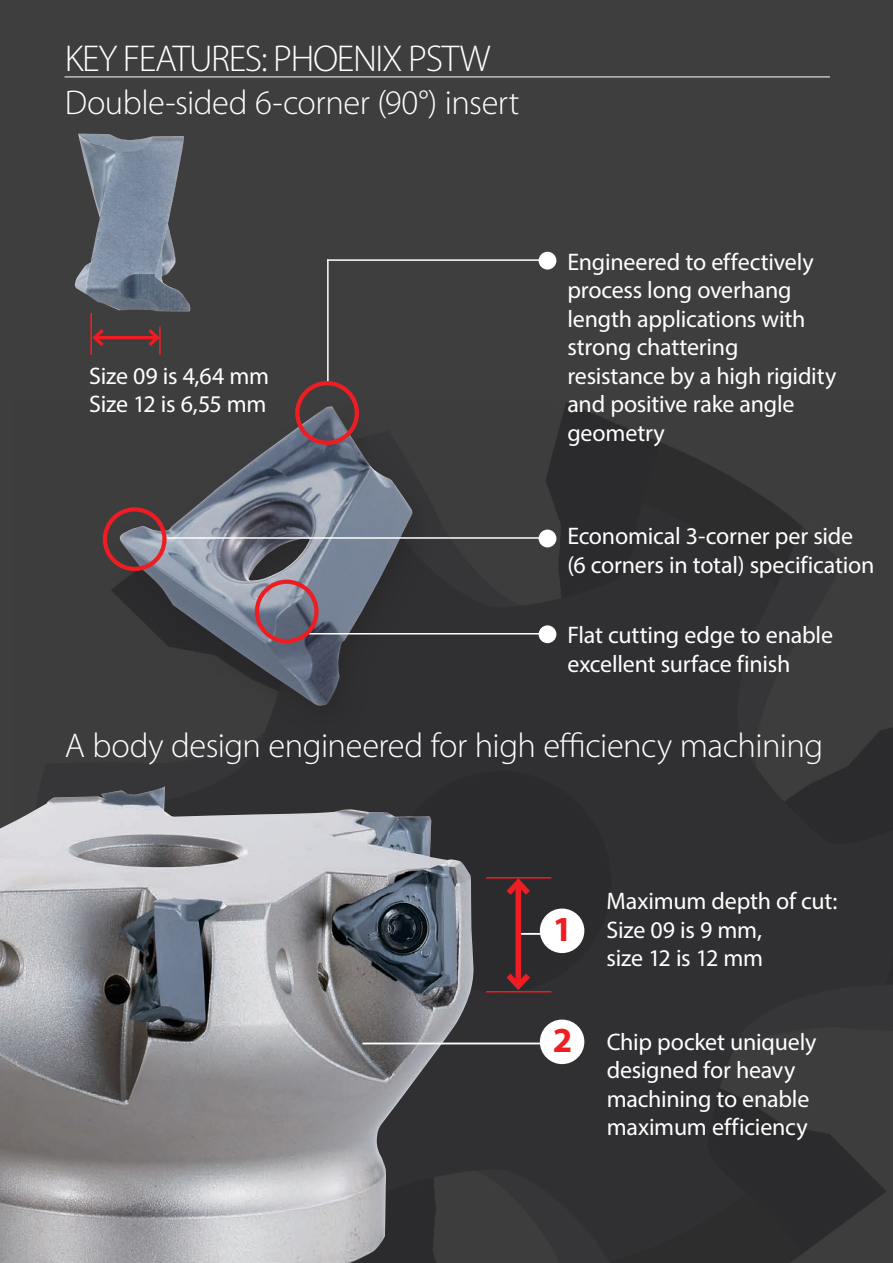
<style>
.page{position:relative;width:893px;height:1263px;background:#3e3e3f}
.page>*{position:absolute;margin:0;border:0;box-sizing:border-box;transform-origin:0 0}
.t1{font:300 37.5px "Myriad Pro";letter-spacing:-.035em;color:#fff}
.t2{font:700 35.25px "Myriad Pro";color:#ee1d23}
.t3{font:300 34.5px "Myriad Pro";letter-spacing:-.015em;color:#fff}
.t4{font:24px/28.5px "Myriad Pro";letter-spacing:-.01em;color:#fff}
</style>
<div class="page">
<img style="left:102px;top:400px;width:791px;height:863px">
<hr style="left:519px;top:933px;width:32px;height:2px;background:#fff">
<div style="left:540px;top:908px;width:44px;height:45px;background:#fff;border-radius:50%"></div>
<div style="left:540px;top:1019px;width:44px;height:45px;background:#fff;border-radius:50%"></div>
<hr style="left:327px;top:259px;width:219px;height:2px;background:#fff">
<div style="left:539px;top:252px;width:17px;height:18px;background:#fff;border-radius:50%"></div>
<div style="left:539px;top:625px;width:17px;height:18px;background:#fff;border-radius:50%"></div>
<div style="left:539px;top:530px;width:17px;height:17px;background:#fff;border-radius:50%"></div>
<div style="left:105px;top:402px;width:337px;height:339px;background:#231f20;opacity:.4"></div>
<img style="left:120px;top:406px;width:292px;height:300px">
<hr style="left:309px;top:633px;width:237px;height:1px;background:#fff">
<hr style="left:163px;top:537px;width:383px;height:2px;background:#fff">
<img style="left:0;top:786px;width:473px;height:477px">
<hr style="left:486px;top:877px;width:65px;height:1px;background:#ee1d23">
<hr style="left:486px;top:991px;width:65px;height:1px;background:#ee1d23">
<div style="left:515px;top:882px;width:6px;height:104px;background:#ee1d23"></div>
<svg style="left:501px;top:874px;width:35px;height:27px"></svg>
<svg style="left:501px;top:968px;width:35px;height:26px"></svg>
<div style="left:103px;top:507px;width:64px;height:64px;border:4px solid #ee1d23;border-radius:50%"></div>
<div style="left:255px;top:580px;width:64px;height:63px;border:4px solid #ee1d23;border-radius:50%"></div>
<hr style="left:159px;top:327px;width:2px;height:28px;background:#ee1d23">
<hr style="left:90px;top:313px;width:2px;height:42px;background:#ee1d23">
<hr style="left:95px;top:336px;width:62px;height:3px;background:#ee1d23">
<svg style="left:145px;top:326px;width:16px;height:24px"></svg>
<svg style="left:90px;top:326px;width:17px;height:24px"></svg>
<img style="left:74px;top:134px;width:116px;height:177px">
<hr style="left:362px;top:1042px;width:185px;height:2px;background:#fff">
<hr style="left:65px;top:77px;width:765px;height:1px;background:#fff">
<hr style="left:327px;top:259px;width:2px;height:125px;background:#fff">
<div style="left:295px;top:381px;width:64px;height:64px;border:4px solid #ee1d23;border-radius:50%"></div>
<h1 class="t1" style="left:65px;top:38px;width:427px">KEY FEATURES: PHOENIX PSTW</h1>
<h3 class="t3" style="left:65px;top:84px;width:456px">Double-sided 6-corner (90°) insert</h3>
<p class="t4" style="left:89px;top:361px;width:181px">Size 09 is 4,64 mm<br>Size 12 is 6,55 mm</p>
<p class="t4" style="left:567px;top:247px;width:271px">Engineered to effectively process long overhang length applications with strong chattering resistance by a high rigidity and positive rake angle geometry</p>
<p class="t4" style="left:567px;top:522px;width:309px">Economical 3-corner per side (6 corners in total) specification</p>
<p class="t4" style="left:567px;top:621px;width:267px">Flat cutting edge to enable excellent surface finish</p>
<h3 class="t3" style="left:65px;top:726px;width:760px">A body design engineered for high efficiency machining</h3>
<h2 class="t2" style="left:553px;top:906px;width:21px">1</h2>
<h2 class="t2" style="left:553px;top:1017px;width:21px">2</h2>
<p class="t4" style="left:607px;top:886px;width:232px">Maximum depth of cut:<br>Size 09 is 9 mm,<br>size 12 is 12 mm</p>
<p class="t4" style="left:607px;top:1027px;width:211px">Chip pocket uniquely designed for heavy machining to enable maximum efficiency</p>
</div>
